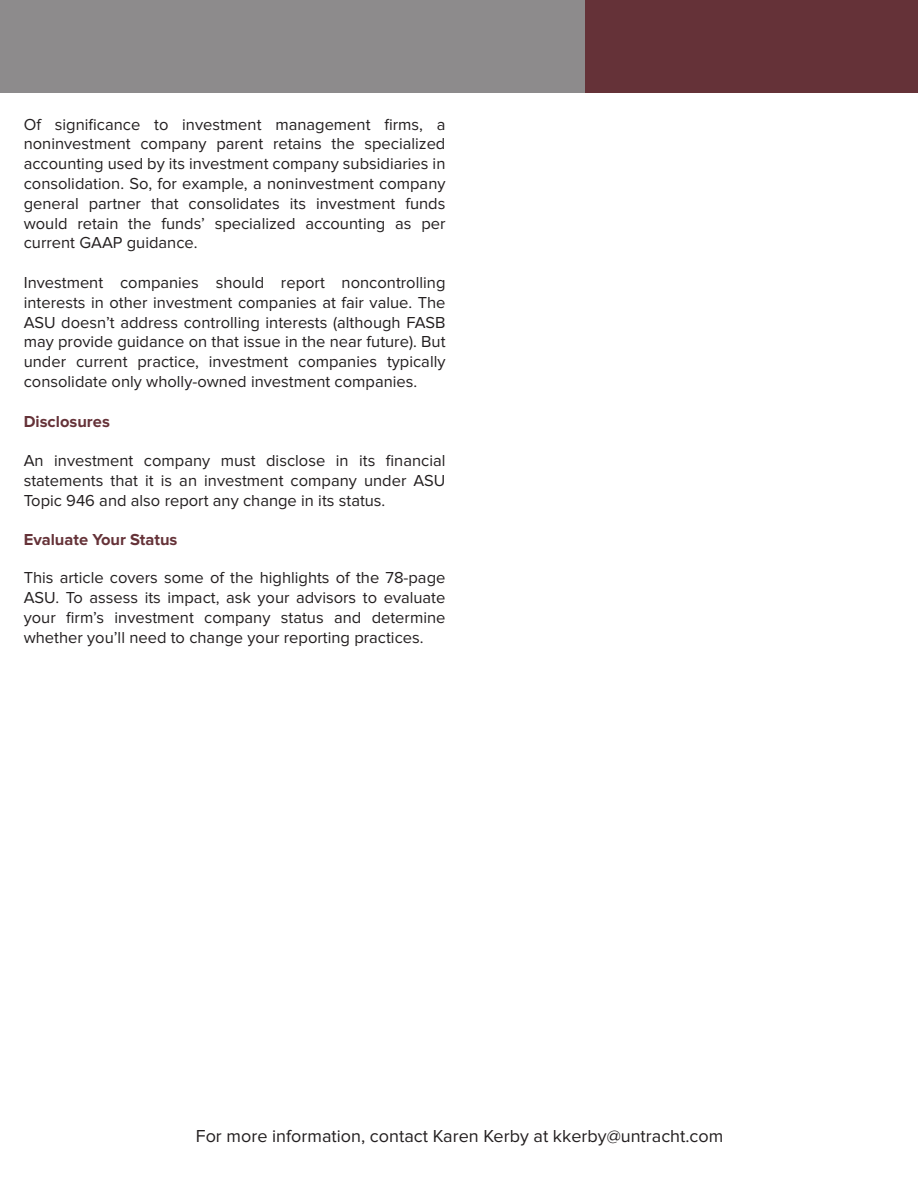
<style>
.page{position:relative;width:918px;height:1188px;background:#fff}
.page>*{position:absolute;margin:0;border:0;box-sizing:border-box;transform-origin:0 0}
.t1{font:18px "Proxima Nova";color:#231f20}
.t2{font:16.5px/19.8px "Proxima Nova";color:#231f20;text-align:justify}
.t3{font:700 16.5px "Proxima Nova";color:#653238}
</style>
<div class="page">
<div style="left:0;top:0;width:605px;height:93px;background:#8d8b8c"></div>
<div style="left:586px;top:0;width:332px;height:93px;background:#653238"></div>
<p class="t2" style="left:24px;top:115px;width:423px">Of significance to investment management firms, a noninvestment company parent retains the specialized accounting used by its investment company subsidiaries in consolidation. So, for example, a noninvestment company general partner that consolidates its investment funds would retain the funds’ specialized accounting as per current GAAP guidance.</p>
<p class="t2" style="left:24px;top:273px;width:423px">Investment companies should report noncontrolling interests in other investment companies at fair value. The ASU doesn’t address controlling interests (although FASB may provide guidance on that issue in the near future). But under current practice, investment companies typically consolidate only wholly-owned investment companies.</p>
<p class="t3" style="left:24px;top:414px;width:88px">Disclosures</p>
<p class="t2" style="left:24px;top:452px;width:423px">An investment company must disclose in its financial statements that it is an investment company under ASU Topic 946 and also report any change in its status.</p>
<p class="t3" style="left:24px;top:532px;width:155px">Evaluate Your Status</p>
<p class="t2" style="left:24px;top:569px;width:423px">This article covers some of the highlights of the 78-page ASU. To assess its impact, ask your advisors to evaluate your firm’s investment company status and determine whether you’ll need to change your reporting practices.</p>
<p class="t1" style="left:196px;top:1128px;width:529px">For more information, contact Karen Kerby at kkerby@untracht.com</p>
</div>
